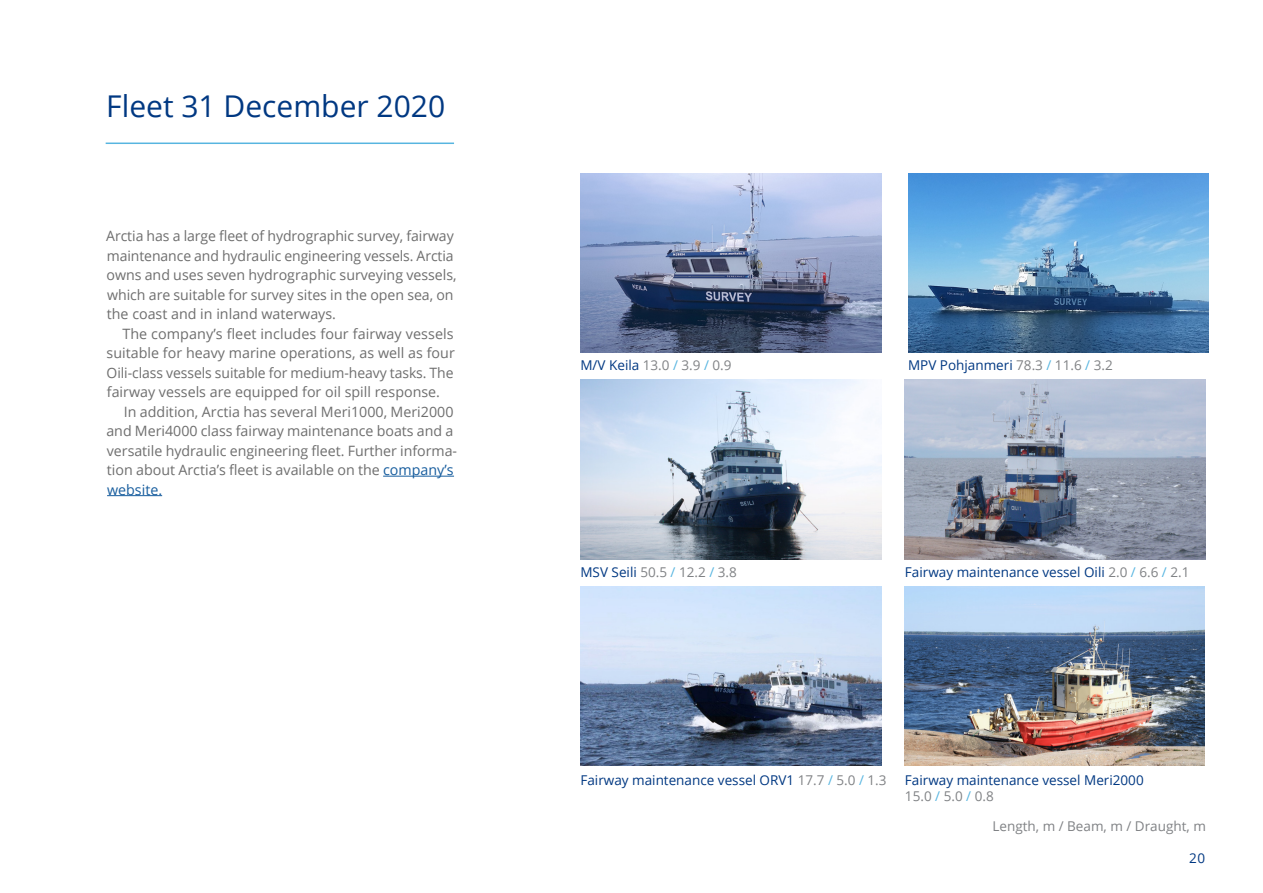
<style>
.page{position:relative;width:1263px;height:893px;background:#fff}
.page>*{position:absolute;margin:0;border:0;box-sizing:border-box;transform-origin:0 0}
.t1{font:30px "Open Sans";color:#003882}
.base_indent{font:14.25px/19.5px "Open Sans";color:#6e6e6e}
.t2{font:13.5px/16.2px "Open Sans";color:#003882}
.t3{font:13.5px "Open Sans";color:#808285}
.s1{color:#175d9e}
.s2{color:#003882}
.s3{color:#57b5e0}
.s4{color:#808285}
</style>
<div class="page">
<hr style="left:106px;top:143px;width:348px;height:1px;background:#57b5e0">
<hr style="left:383px;top:476px;width:71px;height:1px;background:#175d9e">
<hr style="left:107px;top:495px;width:55px;height:1px;background:#175d9e">
<img style="left:580px;top:173px;width:301px;height:180px">
<img style="left:908px;top:173px;width:301px;height:180px">
<img style="left:580px;top:380px;width:301px;height:179px">
<img style="left:905px;top:380px;width:301px;height:179px">
<img style="left:580px;top:586px;width:301px;height:180px">
<img style="left:905px;top:587px;width:299px;height:179px">
<p class="t1" style="left:106px;top:86px;width:340px">Fleet 31 December 2020</p>
<p class="base_indent" style="left:106px;top:226px;width:352px">Arctia has a large fleet of hydrographic survey, fairway maintenance and hydraulic engineering vessels. Arctia owns and uses seven hydrographic surveying vessels, which are suitable for survey sites in the open sea, on the coast and in inland waterways.</p>
<p class="base_indent" style="left:107px;top:323px;width:350px;text-align:justify;text-indent:16px">The company’s fleet includes four fairway vessels suitable for heavy marine operations, as well as four Oili-class vessels suitable for medium-heavy tasks. The fairway vessels are equipped for oil spill response.</p>
<p class="base_indent" style="left:106px;top:401px;width:352px;text-indent:17px">In addition, Arctia has several Meri1000, Meri2000 and Meri4000 class fairway maintenance boats and a versatile hydraulic engineering fleet. Further informa&shy;tion about Arctia’s fleet is available on the <span class="s1">company’s website.</span></p>
<p class="t3" style="left:580px;top:356px;width:153px"><span class="s2">M/V Keila</span> 13.0 <span class="s3">/</span> 3.9 <span class="s3">/</span> 0.9</p>
<p class="t2" style="left:908px;top:357px;width:206px">MPV Pohjanmeri <span class="s4">78.3</span> <span class="s3">/</span> <span class="s4">11.6</span> <span class="s3">/</span> <span class="s4">3.2</span></p>
<p class="t3" style="left:580px;top:562px;width:158px"><span class="s2">MSV Seili</span> 50.5 <span class="s3">/</span> 12.2 <span class="s3">/</span> 3.8</p>
<p class="t2" style="left:905px;top:563px;width:286px">Fairway maintenance vessel Oili <span class="s4">2.0</span> <span class="s3">/</span> <span class="s4">6.6</span> <span class="s3">/</span> <span class="s4">2.1</span></p>
<p class="t2" style="left:580px;top:771px;width:308px">Fairway maintenance vessel ORV1 <span class="s4">17.7</span> <span class="s3">/</span> <span class="s4">5.0</span> <span class="s3">/</span> <span class="s4">1.3</span></p>
<p class="t2" style="left:905px;top:771px;width:240px">Fairway maintenance vessel Meri2000<br><span class="s4">15.0</span> <span class="s3">/</span> <span class="s4">5.0</span> <span class="s3">/</span> <span class="s4">0.8</span></p>
<p class="t3" style="left:992px;top:817px;width:215px">Length, m / Beam, m / Draught, m</p>
<p class="t2" style="left:1189px;top:850px;width:17px">20</p>
</div>
